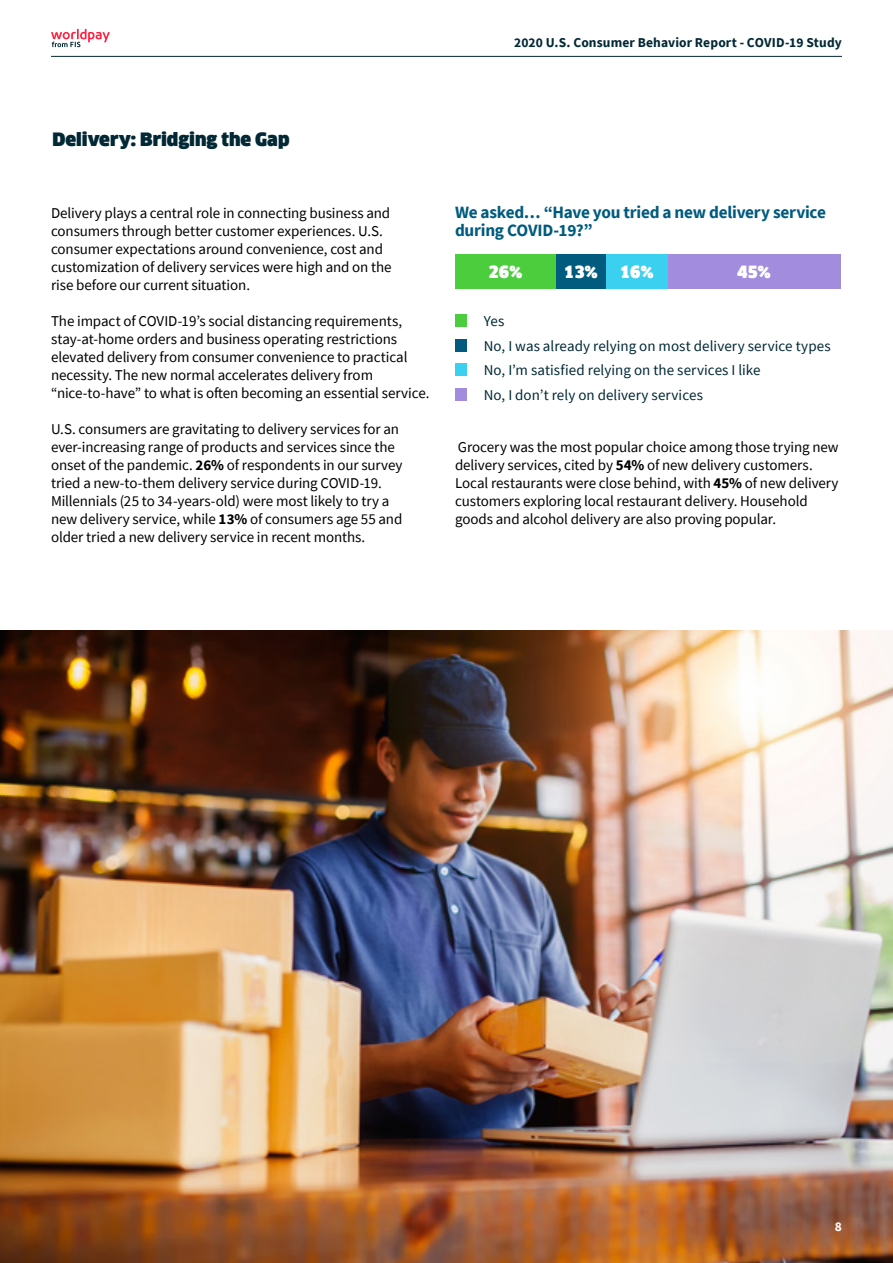
<style>
.page{position:relative;width:893px;height:1263px;background:#fff}
.page>*{position:absolute;margin:0;border:0;box-sizing:border-box;transform-origin:0 0}
.t1{font:900 18px "Clan Offc Pro";color:#012834}
.t2{font:700 17.25px/18px "Source Sans Pro";letter-spacing:-.015em;color:#015b7e}
.t3{font:900 16.5px "Clan Offc Pro";color:#fff}
.t4{font:15px/18px "Source Sans Pro";letter-spacing:-.005em;color:#000}
.t5{font:15px/24.5px "Source Sans Pro";letter-spacing:.005em;color:#012834}
.t6{font:700 13.5px "Source Sans Pro";letter-spacing:.01em;color:#012834}
.t7{font:700 13.5px "Source Sans Pro";color:#fff}
.s1{font-weight:700}
</style>
<div class="page">
<hr style="left:51px;top:56px;width:791px;height:1px;background:#012834">
<svg style="left:51px;top:29px;width:59px;height:18px"></svg>
<img style="left:0;top:631px;width:893px;height:632px">
<div style="left:667px;top:254px;width:174px;height:35px;background:#a18cde"></div>
<div style="left:606px;top:254px;width:62px;height:35px;background:#3bcff0"></div>
<div style="left:556px;top:254px;width:50px;height:35px;background:#015b7e"></div>
<div style="left:455px;top:254px;width:101px;height:35px;background:#4bcd3e"></div>
<div style="left:455px;top:315px;width:12px;height:12px;background:#4bcd3e"></div>
<div style="left:455px;top:339px;width:12px;height:12px;background:#015b7e"></div>
<div style="left:455px;top:364px;width:12px;height:12px;background:#3bcff0"></div>
<div style="left:455px;top:388px;width:12px;height:12px;background:#a18cde"></div>
<p class="t6" style="left:514px;top:33px;width:329px">2020 U.S. Consumer Behavior Report - COVID-19 Study</p>
<p class="t1" style="left:52px;top:128px;width:239px">Delivery: Bridging the Gap</p>
<p class="t4" style="left:51px;top:203px;width:342px">Delivery plays a central role in connecting business and consumers through better customer experiences. U.S. consumer expectations around convenience, cost and customization of delivery services were high and on the rise before our current situation.</p>
<p class="t4" style="left:51px;top:311px;width:380px">The impact of COVID-19’s social distancing requirements, stay-at-home orders and business operating restrictions elevated delivery from consumer convenience to practical necessity. The new normal accelerates delivery from “nice-to-have” to what is often becoming an essential service.</p>
<p class="t4" style="left:51px;top:419px;width:353px">U.S. consumers are gravitating to delivery services for an ever-increasing range of products and services since the onset of the pandemic. <span class="s1">26%</span> of respondents in our survey tried a new-to-them delivery service during COVID-19.<br>Millennials (25 to 34-years-old) were most likely to try a new delivery service, while <span class="s1">13%</span> of consumers age 55 and older tried a new delivery service in recent months.</p>
<p class="t2" style="left:455px;top:203px;width:373px">We asked… “Have you tried a new delivery service during COVID-19?”</p>
<p class="t3" style="left:488px;top:262px;width:35px">26%</p>
<p class="t3" style="left:564px;top:262px;width:35px">13%</p>
<p class="t3" style="left:620px;top:262px;width:35px">16%</p>
<p class="t3" style="left:737px;top:262px;width:35px">45%</p>
<p class="t5" style="left:484px;top:309px;width:348px">Yes<br>No, I was already relying on most delivery service types No, I’m satisfied relying on the services I like<br>No, I don’t rely on delivery services</p>
<p class="t4" style="left:455px;top:437px;width:385px">Grocery was the most popular choice among those trying new delivery services, cited by <span class="s1">54%</span> of new delivery customers.<br>Local restaurants were close behind, with <span class="s1">45%</span> of new delivery customers exploring local restaurant delivery. Household goods and alcohol delivery are also proving popular.</p>
<p class="t7" style="left:835px;top:1217px;width:9px">8</p>
</div>
